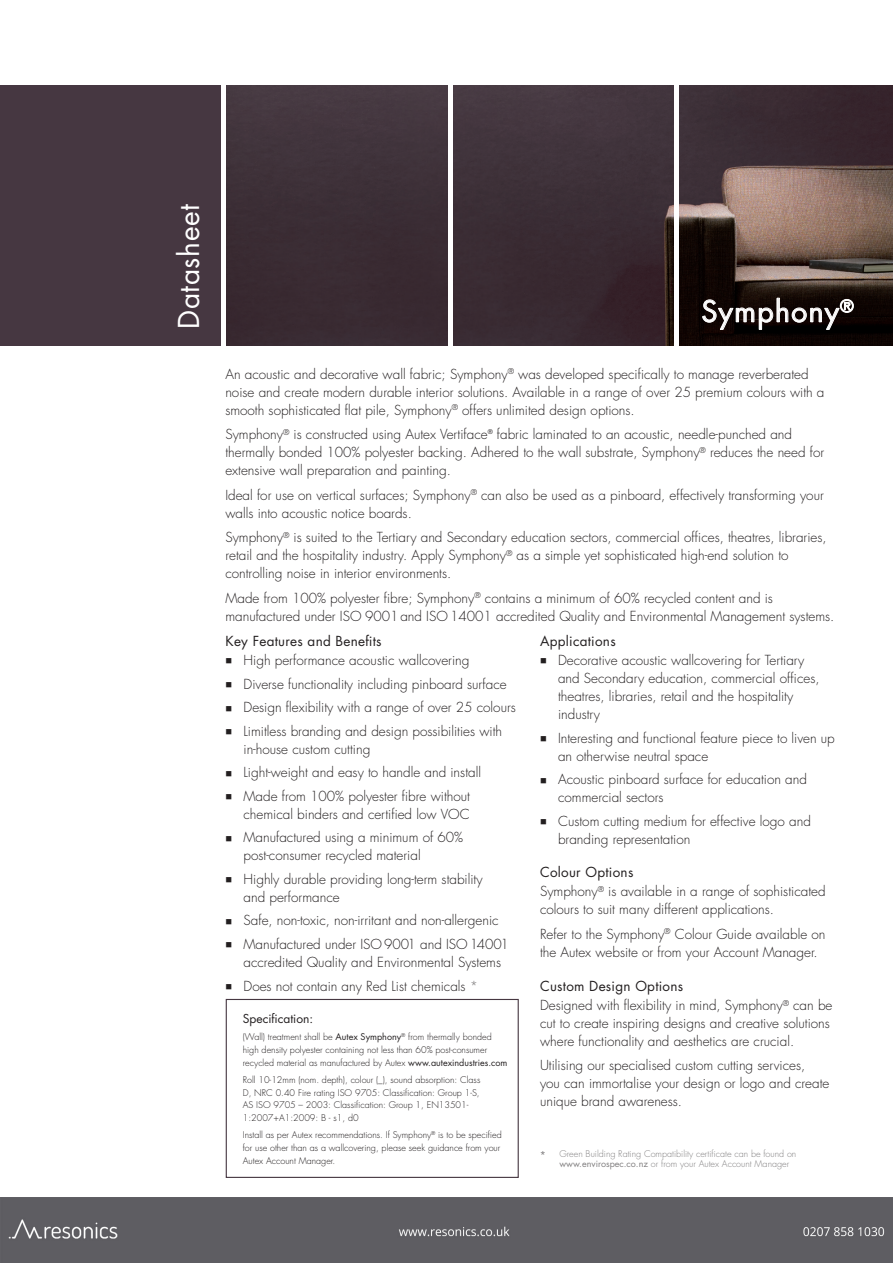
<style>
.page{position:relative;width:893px;height:1263px;background:#fff}
.page>*{position:absolute;margin:0;border:0;box-sizing:border-box;transform-origin:0 0}
.t1{font:28.65px "Futura Std";letter-spacing:.04em;color:#fff}
.Headers{font:28.05px "Futura Std";letter-spacing:.02em;color:#fff}
.Copy{font:300 13.5px/18px "Futura Std";color:#231f20}
.Headers-2{font:13.5px "Futura Std";letter-spacing:.02em;color:#231f20}
.SPEC_Header{font:12px "Futura Std";color:#231f20}
.Specification_Box{font:300 9px/12.8px "Futura Std";color:#231f20}
.Specification_Box-2{font:300 9px "Futura Std";color:#828081}
.s1{color:#828081}
.s2{font-weight:400}
.s3{font-weight:400;font-size:10.5px}
</style>
<div class="page">
<img style="left:226px;top:85px;width:667px;height:261px">
<div style="left:0;top:85px;width:222px;height:261px;background:#463741"></div>
<div style="left:226px;top:999px;width:293px;height:179px;border:1px solid #463741"></div>
<hr style="left:448px;top:81px;width:4px;height:269px;background:#fff">
<hr style="left:675px;top:81px;width:4px;height:269px;background:#fff">
<hr style="left:221px;top:81px;width:4px;height:269px;background:#fff">
<svg style="left:702px;top:297px;width:152px;height:33px;background:#342c2a"></svg>
<div style="left:0;top:1197px;width:893px;height:66px;background:#5e5d62"></div>
<p class="Headers" style="left:171px;top:329px;width:126px;rotate:-90deg">Datasheet</p>
<p class="t1" style="left:701px;top:293px;width:154px">Symphony<sup>®</sup></p>
<p class="Copy" style="left:225px;top:365px;width:601px">An acoustic and decorative wall fabric; Symphony<sup>®</sup> was developed specifically to manage reverberated noise and create modern durable interior solutions. Available in a range of over 25 premium colours with a smooth sophisticated flat pile, Symphony<sup>®</sup> offers unlimited design options.</p>
<p class="Copy" style="left:225px;top:426px;width:600px">Symphony<sup>®</sup> is constructed using Autex Vertiface<sup>®</sup> fabric laminated to an acoustic, needle-punched and thermally bonded 100% polyester backing. Adhered to the wall substrate, Symphony<sup>®</sup> reduces the need for extensive wall preparation and painting.</p>
<p class="Copy" style="left:225px;top:486px;width:600px">Ideal for use on vertical surfaces; Symphony<sup>®</sup> can also be used as a pinboard, effectively transforming your walls into acoustic notice boards.</p>
<p class="Copy" style="left:225px;top:529px;width:603px">Symphony<sup>®</sup> is suited to the Tertiary and Secondary education sectors, commercial offices, theatres, libraries, retail and the hospitality industry. Apply Symphony<sup>®</sup> as a simple yet sophisticated high-end solution to controlling noise in interior environments.</p>
<p class="Copy" style="left:225px;top:589px;width:610px">Made from 100% polyester fibre; Symphony<sup>®</sup> contains a minimum of 60% recycled content and is manufactured under ISO 9001 and ISO 14001 accredited Quality and Environmental Management systems.</p>
<p class="Headers-2" style="left:226px;top:632px;width:158px">Key Features and Benefits</p>
<p class="Copy" style="left:244px;top:652px;width:227px">High performance acoustic wallcovering</p>
<p class="Copy" style="left:244px;top:675px;width:265px">Diverse functionality including pinboard surface</p>
<p class="Copy" style="left:244px;top:699px;width:274px">Design flexibility with a range of over 25 colours</p>
<p class="Copy" style="left:244px;top:722px;width:260px">Limitless branding and design possibilities with in-house custom cutting</p>
<p class="Copy" style="left:244px;top:764px;width:239px">Light-weight and easy to handle and install</p>
<p class="Copy" style="left:244px;top:787px;width:228px">Made from 100% polyester fibre without chemical binders and certified low VOC</p>
<p class="Copy" style="left:244px;top:829px;width:221px">Manufactured using a minimum of 60% post-consumer recycled material</p>
<p class="Copy" style="left:244px;top:870px;width:241px">Highly durable providing long-term stability and performance</p>
<p class="Copy" style="left:244px;top:912px;width:257px">Safe, non-toxic, non-irritant and non-allergenic</p>
<p class="Copy" style="left:244px;top:935px;width:267px">Manufactured under ISO 9001 and ISO 14001 accredited Quality and Environmental Systems</p>
<p class="Copy" style="left:244px;top:977px;width:236px">Does not contain any Red List chemicals <span class="s1">*</span></p>
<p class="SPEC_Header" style="left:243px;top:1011px;width:72px">Specification:</p>
<p class="Specification_Box" style="left:243px;top:1031px;width:266px">(Wall) treatment shall be <span class="s2">Autex Symphony</span><sup>®</sup> from thermally bonded high density polyester containing not less than 60% post-consumer recycled material as manufactured by Autex <span class="s2">www.autexindustries.com</span></p>
<p class="Specification_Box" style="left:243px;top:1073px;width:239px">Roll 10-12mm (nom. depth), colour (_), sound absorption: Class D, NRC 0.40 Fire rating ISO 9705: Classification: Group 1-S, AS ISO 9705 – 2003: Classification: Group 1, EN13501- 1:2007+A1:2009: B - s1, d0</p>
<p class="Specification_Box" style="left:243px;top:1129px;width:260px">Install as per Autex recommendations. If Symphony<sup>®</sup> is to be specified for use other than as a wallcovering, please seek guidance from your<br>Autex Account Manager.</p>
<p class="Headers-2" style="left:540px;top:632px;width:77px">Applications</p>
<p class="Copy" style="left:558px;top:652px;width:263px">Decorative acoustic wallcovering for Tertiary and Secondary education, commercial offices, theatres, libraries, retail and the hospitality industry</p>
<p class="Copy" style="left:558px;top:729px;width:278px">Interesting and functional feature piece to liven up an otherwise neutral space</p>
<p class="Copy" style="left:558px;top:771px;width:250px">Acoustic pinboard surface for education and commercial sectors</p>
<p class="Copy" style="left:558px;top:812px;width:254px">Custom cutting medium for effective logo and branding representation</p>
<p class="Headers-2" style="left:540px;top:863px;width:95px">Colour Options</p>
<p class="Copy" style="left:540px;top:883px;width:287px">Symphony<sup>®</sup> is available in a range of sophisticated colours to suit many different applications.</p>
<p class="Copy" style="left:540px;top:925px;width:287px">Refer to the Symphony<sup>®</sup> Colour Guide available on the Autex website or from your Account Manager.</p>
<p class="Headers-2" style="left:540px;top:977px;width:145px">Custom Design Options</p>
<p class="Copy" style="left:540px;top:996px;width:294px">Designed with flexibility in mind, Symphony<sup>®</sup> can be cut to create inspiring designs and creative solutions where functionality and aesthetics are crucial.</p>
<p class="Copy" style="left:540px;top:1057px;width:291px">Utilising our specialised custom cutting services,<br>you can immortalise your design or logo and create unique brand awareness.</p>
<p class="Specification_Box-2" style="left:540px;top:1148px;width:258px"><span class="s3">*</span> Green Building Rating Compatibility certificate can be found on</p>
<p class="Specification_Box-2" style="left:559px;top:1158px;width:231px"><span class="s2">www.envirospec.co.nz</span> or from your Autex Account Manager</p>
</div>
